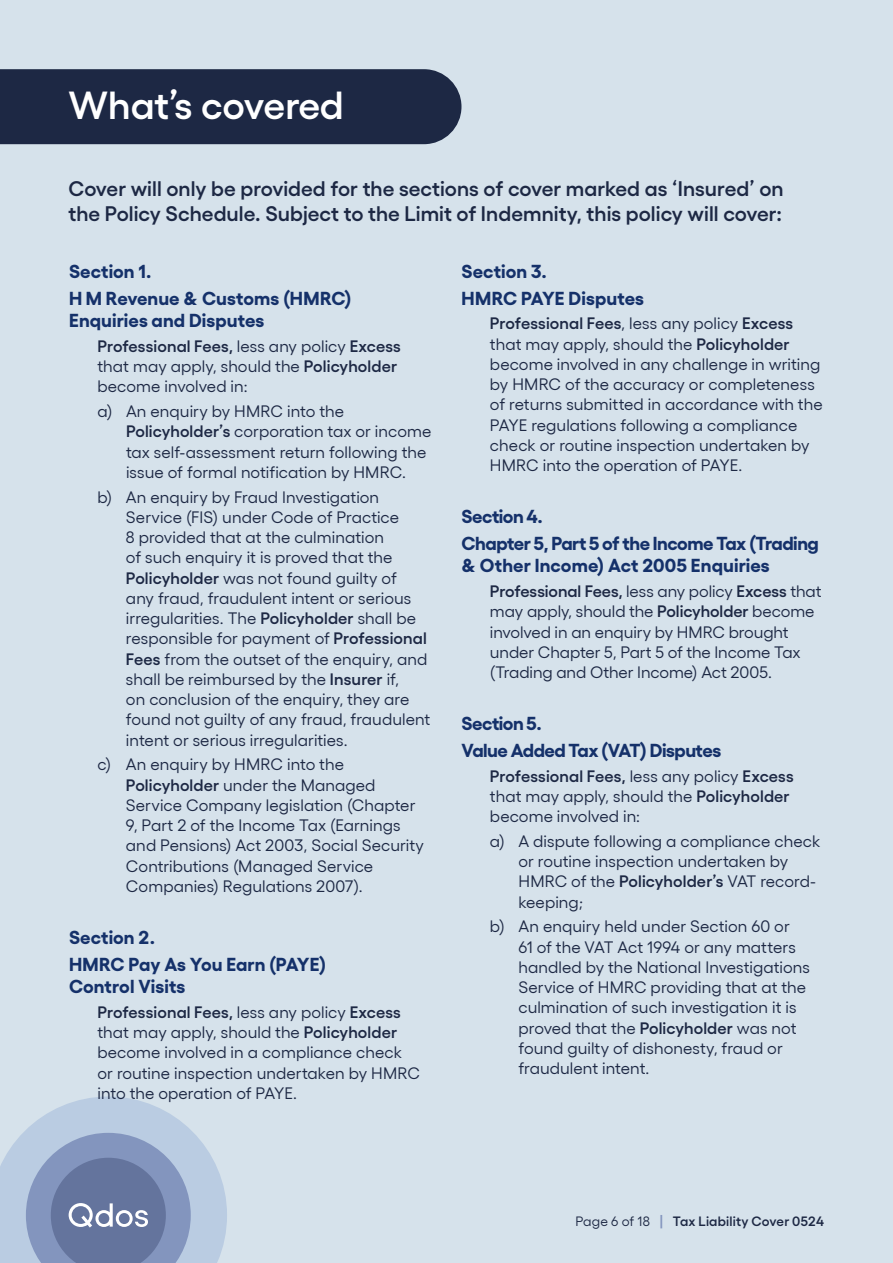
<style>
.page{position:relative;width:893px;height:1263px;background:#d6e2eb}
.page>*{position:absolute;margin:0;border:0;box-sizing:border-box;transform-origin:0 0}
.t1{font:600 39px "Gellix";letter-spacing:-.01em;color:#fff}
.t2{font:600 21px/25.5px "Gellix";color:#1d2844}
.t3{font:700 18.75px/27px "Gellix";color:#15316a}
.t4{font:700 18.75px/27px "Gellix";letter-spacing:-.03em;color:#15316a}
.t5{font:700 18.75px/27px "Gellix";letter-spacing:-.025em;color:#15316a}
.t6{font:16.5px/20.2px "Gellix";letter-spacing:.005em;color:#1d2844}
.t7{font:600 13.5px "Gellix";letter-spacing:.015em;color:#1d2844}
.s1{font-weight:600}
.s2{font-weight:400}
.s3{font-size:13.8px;color:#8395be}
</style>
<div class="page">
<svg style="left:0;top:1096px;width:227px;height:167px;background:#9eaecb"></svg>
<div style="left:0;top:69px;width:461px;height:75px;background:#1d2844"></div>
<h1 class="t1" style="left:68px;top:75px;width:277px">What’s covered</h1>
<p class="t2" style="left:68px;top:174px;width:717px">Cover will only be provided for the sections of cover marked as ‘Insured’ on the Policy Schedule. Subject to the Limit of Indemnity, this policy will cover:</p>
<p class="t3" style="left:69px;top:255px;width:284px">Section 1.<br>H M Revenue &amp; Customs (HMRC)</p>
<p class="t3" style="left:69px;top:305px;width:197px">Enquiries and Disputes</p>
<p class="t6" style="left:97px;top:334px;width:305px"><span class="s1">Professional Fees,</span> less any policy <span class="s1">Excess </span>that may apply, should the <span class="s1">Policyholder </span>become involved in:</p>
<p class="t6" style="left:126px;top:400px;width:307px;text-indent:-28px">a) An enquiry by HMRC into the <span class="s1">Policyholder’s</span> corporation tax or income tax self-assessment return following the issue of formal notification by HMRC.</p>
<p class="t6" style="left:126px;top:485px;width:306px;text-indent:-28px">b) An enquiry by Fraud Investigation Service (FIS) under Code of Practice<br>8 provided that at the culmination<br>of such enquiry it is proved that the <span class="s1">Policyholder</span> was not found guilty of<br>any fraud, fraudulent intent or serious irregularities. The <span class="s1">Policyholder</span> shall be responsible for payment of <span class="s1">Professional Fees</span> from the outset of the enquiry, and shall be reimbursed by the <span class="s1">Insurer</span> if,<br>on conclusion of the enquiry, they are found not guilty of any fraud, fraudulent intent or serious irregularities.</p>
<p class="t6" style="left:126px;top:753px;width:300px;text-indent:-28px">c) An enquiry by HMRC into the <span class="s1">Policyholder</span> under the Managed Service Company legislation (Chapter 9, Part 2 of the Income Tax (Earnings and Pensions) Act 2003, Social Security Contributions (Managed Service Companies) Regulations 2007).</p>
<p class="t3" style="left:69px;top:921px;width:259px">Section 2.<br>HMRC Pay As You Earn (PAYE)</p>
<p class="t3" style="left:69px;top:971px;width:118px">Control Visits</p>
<p class="t6" style="left:97px;top:1000px;width:324px"><span class="s1">Professional Fees,</span> less any policy <span class="s1">Excess </span>that may apply, should the <span class="s1">Policyholder </span>become involved in a compliance check or routine inspection undertaken by HMRC into the operation of PAYE.</p>
<p class="t3" style="left:461px;top:255px;width:184px">Section 3.<br>HMRC PAYE Disputes</p>
<p class="t6" style="left:490px;top:312px;width:334px"><span class="s1">Professional Fees</span>, less any policy <span class="s1">Excess </span>that may apply, should the <span class="s1">Policyholder </span>become involved in any challenge in writing by HMRC of the accuracy or completeness of returns submitted in accordance with the PAYE regulations following a compliance check or routine inspection undertaken by HMRC into the operation of PAYE.</p>
<p class="t4" style="left:461px;top:501px;width:359px">Section 4.<br>Chapter 5, Part 5 of the Income Tax (Trading</p>
<p class="t3" style="left:461px;top:550px;width:310px">&amp; Other Income) Act 2005 Enquiries</p>
<p class="t6" style="left:490px;top:580px;width:333px"><span class="s1">Professional Fees,</span> less any policy <span class="s1">Excess</span> that may apply, should the <span class="s1">Policyholder</span> become involved in an enquiry by HMRC brought under Chapter 5, Part 5 of the Income Tax (Trading and Other Income) Act 2005.</p>
<p class="t5" style="left:461px;top:708px;width:261px">Section 5.<br>Value Added Tax (VAT) Disputes</p>
<p class="t6" style="left:490px;top:764px;width:305px"><span class="s1">Professional Fees,</span> less any policy <span class="s1">Excess </span>that may apply, should the <span class="s1">Policyholder </span>become involved in:</p>
<p class="t6" style="left:518px;top:829px;width:303px;text-indent:-28px">a) A dispute following a compliance check or routine inspection undertaken by<br>HMRC of the <span class="s1">Policyholder’s</span> VAT record&shy;keeping;</p>
<p class="t6" style="left:518px;top:915px;width:293px;text-indent:-28px">b) An enquiry held under Section 60 or<br>61 of the VAT Act 1994 or any matters handled by the National Investigations Service of HMRC providing that at the culmination of such investigation it is proved that the <span class="s1">Policyholder</span> was not found guilty of dishonesty, fraud or fraudulent intent.</p>
<p class="t7" style="left:575px;top:1211px;width:250px"><span class="s2">Page 6 of 18</span> <span class="s3">|</span> Tax Liability Cover 0524</p>
</div>
